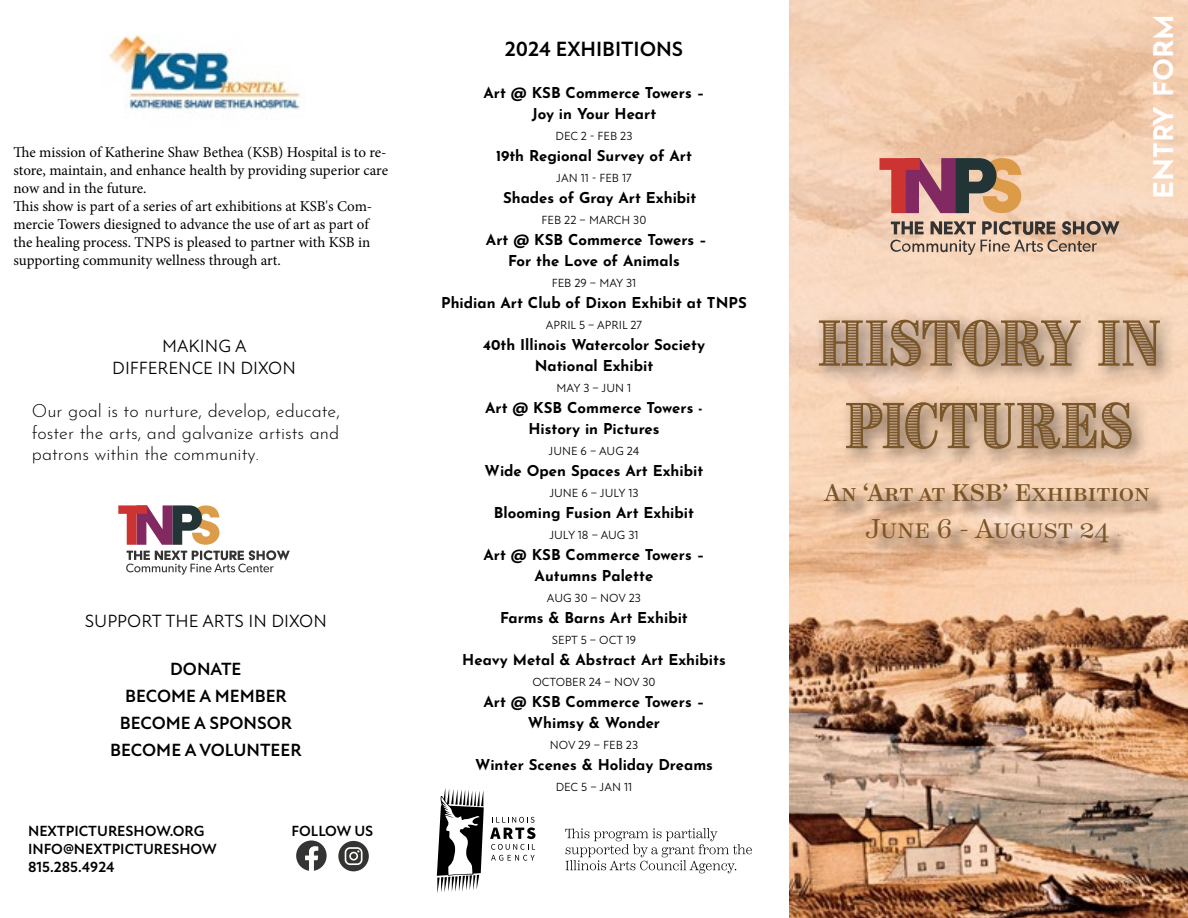
<style>
.page{position:relative;width:1188px;height:918px;background:#fff}
.page>*{position:absolute;margin:0;border:0;box-sizing:border-box;transform-origin:0 0}
.t1{font:55.5px/82.5px "Brim Narrow Combined 1";letter-spacing:-.025em;color:#7a5629;text-align:center}
.t2{font:27px "Scotch Text";color:#7a5629}
.t3{font:700 27px "Josefin Sans";color:#fff}
.t4{font:500 24px "Scotch Text";color:#7a5629}
.t5{font:700 21px "New Atten";color:#000}
.t6{font:300 18px/21.6px "Josefin Sans";color:#000;text-align:justify}
.t7{font:700 18px/27px "New Atten";color:#000;text-align:center}
.t8{font:18px/21.6px "New Atten";color:#000;text-align:center}
.t9{font:700 15px/21px "Josefin Sans";color:#000;text-align:center}
.t10{font:15px/18px "Minion Pro";letter-spacing:-.005em;color:#000}
.t11{font:700 15px/18px "New Atten";color:#000}
.t12{font:12px "New Atten";color:#000}
</style>
<div class="page">
<img style="left:790px;top:0;width:398px;height:918px">
<svg style="left:880px;top:158px;width:141px;height:55px;background:#a86d67"></svg>
<svg style="left:890px;top:221px;width:230px;height:34px;background:#bca28e"></svg>
<div style="left:812px;top:311px;width:366px;height:157px;background:#000;opacity:.53"></div>
<div style="left:827px;top:486px;width:340px;height:33px;background:#000;opacity:.5"></div>
<div style="left:868px;top:522px;width:260px;height:39px;background:#000;opacity:.5"></div>
<svg style="left:565px;top:828px;width:187px;height:45px"></svg>
<svg style="left:437px;top:788px;width:47px;height:105px"></svg>
<svg style="left:490px;top:817px;width:46px;height:44px"></svg>
<div style="left:338px;top:841px;width:31px;height:30px;background:#343433;border-radius:50%"></div>
<svg style="left:345px;top:847px;width:18px;height:18px"></svg>
<svg style="left:296px;top:840px;width:31px;height:31px"></svg>
<svg style="left:118px;top:505px;width:172px;height:70px"></svg>
<img style="left:108px;top:34px;width:193px;height:76px">
<p class="t10" style="left:14px;top:144px;width:376px">The mission of Katherine Shaw Bethea (KSB) Hospital is to re&shy;store, maintain, and enhance health by providing superior care now and in the future.<br>This show is part of a series of art exhibitions at KSB's Com&shy;mercie Towers diesigned to advance the use of art as part of the healing process. TNPS is pleased to partner with KSB in supporting community wellness through art.</p>
<p class="t8" style="left:112px;top:335px;width:185px">MAKING A<br>DIFFERENCE IN DIXON</p>
<p class="t6" style="left:32px;top:398px;width:310px">Our goal is to nurture, develop, educate, foster the arts, and galvanize artists and patrons within the community.</p>
<p class="t8" style="left:85px;top:610px;width:244px">SUPPORT THE ARTS IN DIXON</p>
<p class="t7" style="left:110px;top:656px;width:193px">DONATE<br>BECOME A MEMBER<br>BECOME A SPONSOR<br>BECOME A VOLUNTEER</p>
<p class="t11" style="left:28px;top:823px;width:190px">NEXTPICTURESHOW.ORG<br>INFO@NEXTPICTURESHOW<br>815.285.4924</p>
<p class="t11" style="left:292px;top:823px;width:83px">FOLLOW US</p>
<h3 class="t5" style="left:505px;top:37px;width:180px">2024 EXHIBITIONS</h3>
<p class="t9" style="left:484px;top:80px;width:222px">Art @ KSB Commerce Towers –<br>Joy in Your Heart</p>
<p class="t12" style="left:555px;top:129px;width:79px">DEC 2 - FEB 23</p>
<p class="t9" style="left:496px;top:143px;width:197px">19th Regional Survey of Art</p>
<p class="t12" style="left:556px;top:171px;width:77px">JAN 11 - FEB 17</p>
<p class="t9" style="left:503px;top:185px;width:195px">Shades of Gray Art Exhibit</p>
<p class="t12" style="left:542px;top:213px;width:106px">FEB 22 – MARCH 30</p>
<p class="t9" style="left:486px;top:227px;width:222px">Art @ KSB Commerce Towers –<br>For the Love of Animals</p>
<p class="t12" style="left:552px;top:276px;width:86px">FEB 29 – MAY 31</p>
<p class="t9" style="left:441px;top:290px;width:307px">Phidian Art Club of Dixon Exhibit at TNPS</p>
<p class="t12" style="left:546px;top:318px;width:98px">APRIL 5 – APRIL 27</p>
<p class="t9" style="left:483px;top:332px;width:224px">40th Illinois Watercolor Society<br>National Exhibit</p>
<p class="t12" style="left:557px;top:381px;width:76px">MAY 3 – JUN 1</p>
<p class="t9" style="left:485px;top:395px;width:219px">Art @ KSB Commerce Towers -<br>History in Pictures</p>
<p class="t12" style="left:549px;top:444px;width:92px">JUNE 6 – AUG 24</p>
<p class="t9" style="left:485px;top:458px;width:220px">Wide Open Spaces Art Exhibit</p>
<p class="t12" style="left:549px;top:486px;width:91px">JUNE 6 – JULY 13</p>
<p class="t9" style="left:494px;top:500px;width:202px">Blooming Fusion Art Exhibit</p>
<p class="t12" style="left:549px;top:528px;width:91px">JULY 18 – AUG 31</p>
<p class="t9" style="left:484px;top:542px;width:222px">Art @ KSB Commerce Towers –<br>Autumns Palette</p>
<p class="t12" style="left:547px;top:591px;width:96px">AUG 30 – NOV 23</p>
<p class="t9" style="left:500px;top:605px;width:189px">Farms &amp; Barns Art Exhibit</p>
<p class="t12" style="left:552px;top:633px;width:86px">SEPT 5 – OCT 19</p>
<p class="t9" style="left:462px;top:647px;width:265px">Heavy Metal &amp; Abstract Art Exhibits</p>
<p class="t12" style="left:532px;top:675px;width:125px">OCTOBER 24 – NOV 30</p>
<p class="t9" style="left:484px;top:689px;width:222px">Art @ KSB Commerce Towers –<br>Whimsy &amp; Wonder</p>
<p class="t12" style="left:550px;top:738px;width:90px">NOV 29 – FEB 23</p>
<p class="t9" style="left:475px;top:752px;width:239px">Winter Scenes &amp; Holiday Dreams</p>
<p class="t12" style="left:556px;top:780px;width:78px">DEC 5 – JAN 11</p>
<h2 class="t3" style="left:1140px;top:199px;width:187px;rotate:-90deg">ENTRY FORM</h2>
<h1 class="t1" style="left:817px;top:303px;width:346px">HISTORY IN<br>PICTURES</h1>
<h3 class="t4" style="left:824px;top:479px;width:327px">An ‘Art at KSB’ Exhibition</h3>
<h2 class="t2" style="left:866px;top:513px;width:245px">June 6 - August 24</h2>
</div>
